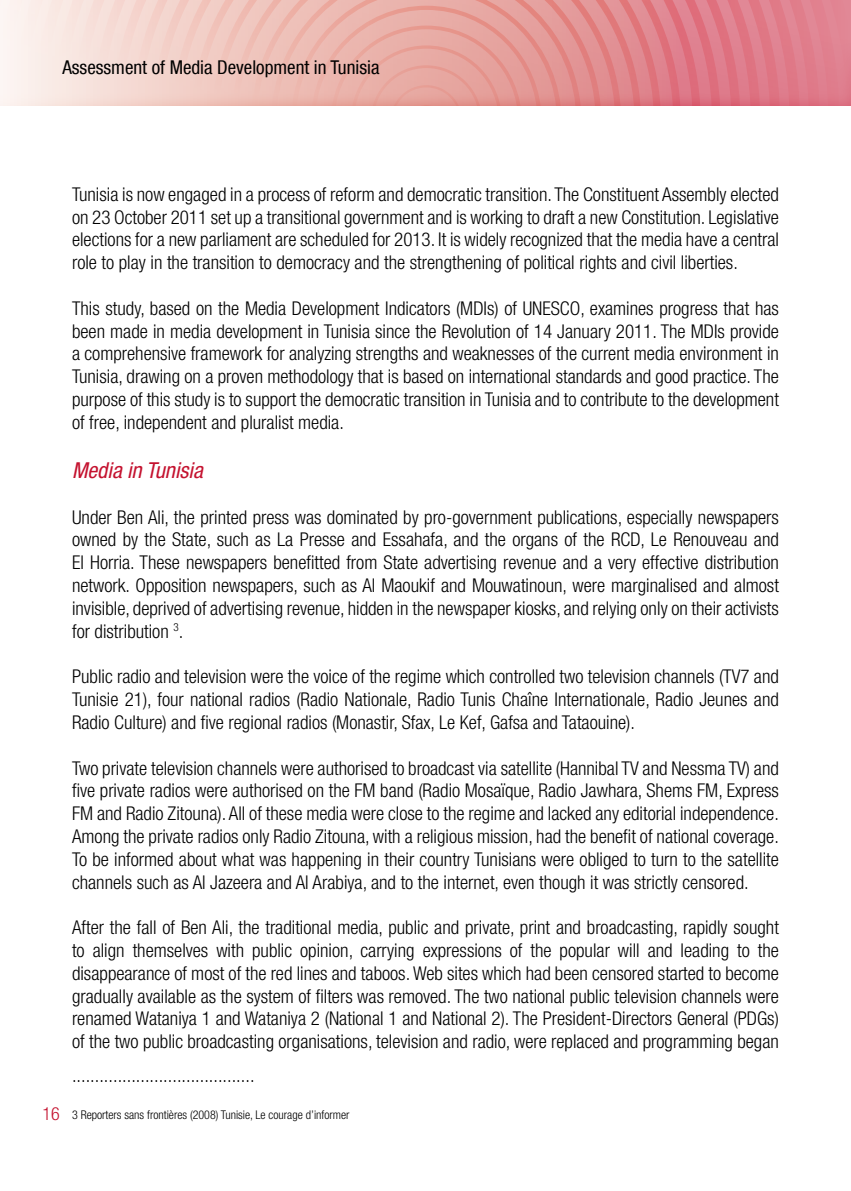
<style>
.page{position:relative;width:851px;height:1191px;background:#fff}
.page>*{position:absolute;margin:0;border:0;box-sizing:border-box;transform-origin:0 0}
.t1{font:italic condensed 22px "Helvetica Neue LT Com";color:#c4122f}
.t2{font:300 condensed 19px/22.8px "Helvetica Neue LT Com";color:#000;text-align:justify}
.t3{font:condensed 19px "Helvetica Neue LT Com";color:#000}
.t4{font:300 condensed 18px "Helvetica Neue LT Com";color:#c4122f}
.t5{font:300 condensed 12px "Helvetica Neue LT Com";color:#000}
</style>
<div class="page">
<svg style="left:237px;top:105px;width:378px;height:1px"></svg>
<svg style="left:0;top:0;width:850px;height:105px;background:#e9aaa9"></svg>
<p class="t3" style="left:62px;top:56px;width:318px">Assessment of Media Development in Tunisia</p>
<p class="t4" style="left:43px;top:1103px;width:19px">16</p>
<p class="t2" style="left:72px;top:182px;width:708px">Tunisia is now engaged in a process of reform and democratic transition. The Constituent Assembly elected on 23 October 2011 set up a transitional government and is working to draft a new Constitution. Legislative elections for a new parliament are scheduled for 2013. It is widely recognized that the media have a central role to play in the transition to democracy and the strengthening of political rights and civil liberties.</p>
<p class="t2" style="left:72px;top:296px;width:708px">This study, based on the Media Development Indicators (MDIs) of UNESCO, examines progress that has been made in media development in Tunisia since the Revolution of 14 January 2011. The MDIs provide a comprehensive framework for analyzing strengths and weaknesses of the current media environment in Tunisia, drawing on a proven methodology that is based on international standards and good practice. The purpose of this study is to support the democratic transition in Tunisia and to contribute to the development of free, independent and pluralist media.</p>
<p class="t1" style="left:72px;top:457px;width:132px">Media in Tunisia</p>
<p class="t2" style="left:72px;top:505px;width:708px">Under Ben Ali, the printed press was dominated by pro-government publications, especially newspapers owned by the State, such as La Presse and Essahafa, and the organs of the RCD, Le Renouveau and El Horria. These newspapers benefitted from State advertising revenue and a very effective distribution network. Opposition newspapers, such as Al Maoukif and Mouwatinoun, were marginalised and almost invisible, deprived of advertising revenue, hidden in the newspaper kiosks, and relying only on their activists for distribution <sup>3</sup>.</p>
<p class="t2" style="left:72px;top:665px;width:708px">Public radio and television were the voice of the regime which controlled two television channels (TV7 and Tunisie 21), four national radios (Radio Nationale, Radio Tunis Chaîne Internationale, Radio Jeunes and Radio Culture) and five regional radios (Monastir, Sfax, Le Kef, Gafsa and Tataouine).</p>
<p class="t2" style="left:72px;top:756px;width:708px">Two private television channels were authorised to broadcast via satellite (Hannibal TV and Nessma TV) and five private radios were authorised on the FM band (Radio Mosaïque, Radio Jawhara, Shems FM, Express FM and Radio Zitouna). All of these media were close to the regime and lacked any editorial independence.<br>Among the private radios only Radio Zitouna, with a religious mission, had the benefit of national coverage.<br>To be informed about what was happening in their country Tunisians were obliged to turn to the satellite channels such as Al Jazeera and Al Arabiya, and to the internet, even though it was strictly censored.</p>
<p class="t2" style="left:72px;top:916px;width:708px">After the fall of Ben Ali, the traditional media, public and private, print and broadcasting, rapidly sought to align themselves with public opinion, carrying expressions of the popular will and leading to the disappearance of most of the red lines and taboos. Web sites which had been censored started to become gradually available as the system of filters was removed. The two national public television channels were renamed Wataniya 1 and Wataniya 2 (National 1 and National 2). The President-Directors General (PDGs) of the two public broadcasting organisations, television and radio, were replaced and programming began</p>
<p class="t2" style="left:72px;top:1063px;width:184px">........................................</p>
<p class="t5" style="left:72px;top:1107px;width:279px">3 Reporters sans frontières (2008) Tunisie, Le courage d’informer</p>
</div>
